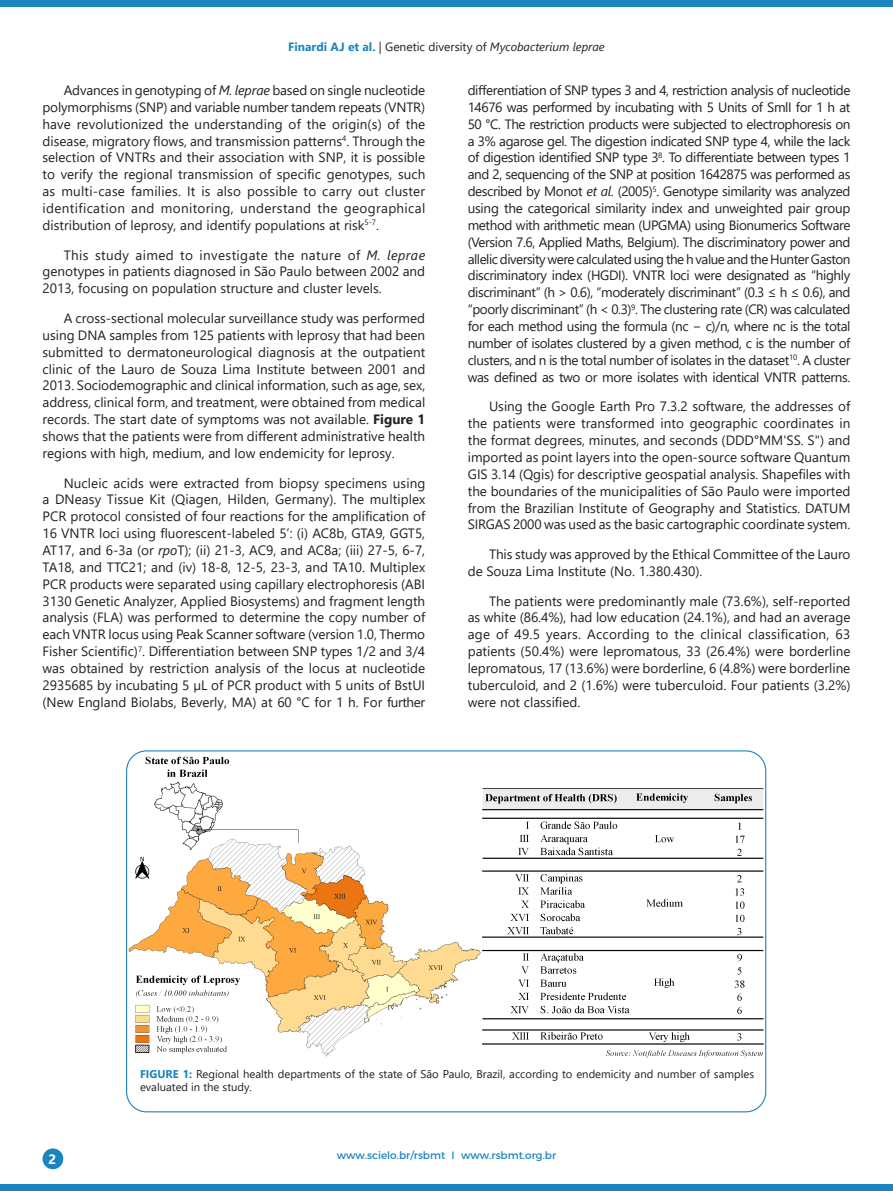
<style>
.page{position:relative;width:893px;height:1191px;background:#fff}
.page>*{position:absolute;margin:0;border:0;box-sizing:border-box;transform-origin:0 0}
.normal_1_5{font:13.5px/16.8px "Segoe UI";color:#231f20;text-align:justify}
.t1{font:700 13.5px "Ebrima";color:#fff}
.cabecalho{font:12px "Segoe UI";color:#231f20}
.FIGURA{font:11.25px/13.5px "Segoe UI";color:#231f20}
.t2{font:10.5px "Montserrat";color:#1a84bf}
.s1{font-weight:700;color:#1a84bf}
.s2{font-style:italic}
.s3{font-weight:700}
</style>
<div class="page">
<div style="left:43px;top:1148px;width:20px;height:21px;background:#1a84bf;border-radius:50%"></div>
<div style="left:0;top:0;width:893px;height:6px;background:#1a84bf"></div>
<div style="left:0;top:1184px;width:893px;height:7px;background:#1a84bf"></div>
<img style="left:128px;top:752px;width:637px;height:307px">
<p class="cabecalho" style="left:288px;top:36px;width:318px"><span class="s1">Finardi AJ et al.</span> | Genetic diversity of <span class="s2">Mycobacterium leprae</span></p>
<p class="normal_1_5" style="left:43px;top:80px;width:384px;text-indent:21px">Advances in genotyping of <span class="s2">M. leprae</span> based on single nucleotide polymorphisms (SNP) and variable number tandem repeats (VNTR) have revolutionized the understanding of the origin(s) of the disease, migratory flows, and transmission patterns<sup>4</sup>. Through the selection of VNTRs and their association with SNP, it is possible to verify the regional transmission of specific genotypes, such as multi-case families. It is also possible to carry out cluster identification and monitoring, understand the geographical distribution of leprosy, and identify populations at risk<sup>5-7</sup>.</p>
<p class="normal_1_5" style="left:43px;top:245px;width:384px;text-indent:21px">This study aimed to investigate the nature of <span class="s2">M. leprae </span>genotypes in patients diagnosed in São Paulo between 2002 and 2013, focusing on population structure and cluster levels.</p>
<p class="normal_1_5" style="left:43px;top:308px;width:384px;text-indent:21px">A cross-sectional molecular surveillance study was performed using DNA samples from 125 patients with leprosy that had been submitted to dermatoneurological diagnosis at the outpatient clinic of the Lauro de Souza Lima Institute between 2001 and 2013. Sociodemographic and clinical information, such as age, sex, address, clinical form, and treatment, were obtained from medical records. The start date of symptoms was not available. <span class="s3">Figure 1 </span>shows that the patients were from different administrative health regions with high, medium, and low endemicity for leprosy.</p>
<p class="normal_1_5" style="left:43px;top:473px;width:384px;text-indent:21px">Nucleic acids were extracted from biopsy specimens using a DNeasy Tissue Kit (Qiagen, Hilden, Germany). The multiplex PCR protocol consisted of four reactions for the amplification of 16 VNTR loci using fluorescent-labeled 5’: (i) AC8b, GTA9, GGT5, AT17, and 6-3a (or <span class="s2">rpo</span>T); (ii) 21-3, AC9, and AC8a; (iii) 27-5, 6-7, TA18, and TTC21; and (iv) 18-8, 12-5, 23-3, and TA10. Multiplex PCR products were separated using capillary electrophoresis (ABI 3130 Genetic Analyzer, Applied Biosystems) and fragment length analysis (FLA) was performed to determine the copy number of each VNTR locus using Peak Scanner software (version 1.0, Thermo Fisher Scientific)<sup>7</sup>. Differentiation between SNP types 1/2 and 3/4 was obtained by restriction analysis of the locus at nucleotide 2935685 by incubating 5 µL of PCR product with 5 units of BstUI (New England Biolabs, Beverly, MA) at 60 °C for 1 h. For further</p>
<p class="normal_1_5" style="left:468px;top:80px;width:384px">differentiation of SNP types 3 and 4, restriction analysis of nucleotide 14676 was performed by incubating with 5 Units of SmlI for 1 h at 50 °C. The restriction products were subjected to electrophoresis on a 3% agarose gel. The digestion indicated SNP type 4, while the lack of digestion identified SNP type 3<sup>8</sup>. To differentiate between types 1 and 2, sequencing of the SNP at position 1642875 was performed as described by Monot <span class="s2">et al</span>. (2005)<sup>5</sup>. Genotype similarity was analyzed using the categorical similarity index and unweighted pair group method with arithmetic mean (UPGMA) using Bionumerics Software (Version 7.6, Applied Maths, Belgium). The discriminatory power and allelic diversity were calculated using the h value and the Hunter Gaston discriminatory index (HGDI). VNTR loci were designated as “highly discriminant” (h &gt; 0.6), “moderately discriminant” (0.3 ≤ h ≤ 0.6), and “poorly discriminant” (h &lt; 0.3)<sup>9</sup>. The clustering rate (CR) was calculated for each method using the formula (nc − c)/n, where nc is the total number of isolates clustered by a given method, c is the number of clusters, and n is the total number of isolates in the dataset<sup>10</sup>. A cluster was defined as two or more isolates with identical VNTR patterns.</p>
<p class="normal_1_5" style="left:468px;top:397px;width:384px;text-indent:21px">Using the Google Earth Pro 7.3.2 software, the addresses of the patients were transformed into geographic coordinates in the format degrees, minutes, and seconds (DDD°MM'SS. S") and imported as point layers into the open-source software Quantum GIS 3.14 (Qgis) for descriptive geospatial analysis. Shapefiles with the boundaries of the municipalities of São Paulo were imported from the Brazilian Institute of Geography and Statistics. DATUM SIRGAS 2000 was used as the basic cartographic coordinate system.</p>
<p class="normal_1_5" style="left:468px;top:545px;width:384px;text-indent:21px">This study was approved by the Ethical Committee of the Lauro de Souza Lima Institute (No. 1.380.430).</p>
<p class="normal_1_5" style="left:468px;top:591px;width:384px;text-indent:21px">The patients were predominantly male (73.6%), self-reported as white (86.4%), had low education (24.1%), and had an average age of 49.5 years. According to the clinical classification, 63 patients (50.4%) were lepromatous, 33 (26.4%) were borderline lepromatous, 17 (13.6%) were borderline, 6 (4.8%) were borderline tuberculoid, and 2 (1.6%) were tuberculoid. Four patients (3.2%) were not classified.</p>
<p class="FIGURA" style="left:140px;top:1066px;width:616px"><span class="s1">FIGURE 1:</span> Regional health departments of the state of São Paulo, Brazil, according to endemicity and number of samples evaluated in the study.</p>
<p class="t1" style="left:48px;top:1148px;width:9px">2</p>
<p class="t2" style="left:337px;top:1146px;width:221px">www.scielo.br/rsbmt I www.rsbmt.org.br</p>
</div>
